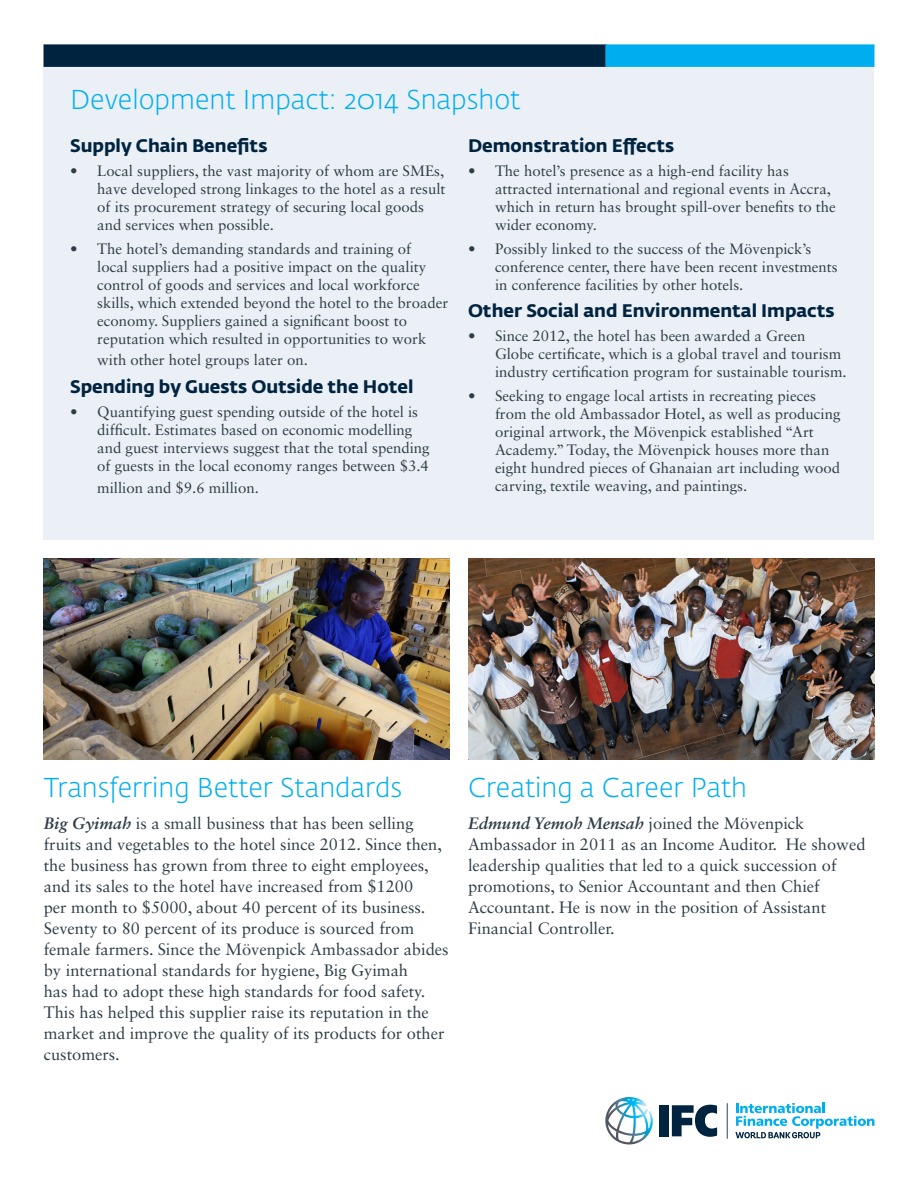
<style>
.page{position:relative;width:918px;height:1188px;background:#fff}
.page>*{position:absolute;margin:0;border:0;box-sizing:border-box;transform-origin:0 0}
.t1{font:300 27px "Fedra Sans Std";color:#00aeef}
.t2{font:700 18px "Fedra Sans Std";color:#002340}
.t3{font:16.5px/21px "Sabon LT Std";color:#2f3d47}
.t4{font:15px/18px "Sabon LT Std";color:#2f3d47}
.s1{font-weight:700;font-style:italic}
</style>
<div class="page">
<div style="left:44px;top:67px;width:830px;height:473px;background:#eaf0f5"></div>
<img style="left:44px;top:558px;width:406px;height:202px">
<img style="left:468px;top:558px;width:406px;height:202px">
<div style="left:659px;top:1105px;width:10px;height:31px;background:#002340"></div>
<svg style="left:672px;top:1105px;width:45px;height:32px"></svg>
<svg style="left:735px;top:1103px;width:139px;height:35px"></svg>
<hr style="left:727px;top:1103px;width:1px;height:36px;background:#002340">
<svg style="left:605px;top:1097px;width:48px;height:47px"></svg>
<div style="left:44px;top:44px;width:563px;height:23px;background:#002340"></div>
<div style="left:605px;top:44px;width:269px;height:23px;background:#00aeef"></div>
<p class="t1" style="left:70px;top:83px;width:452px">Development Impact: 2014 Snapshot</p>
<p class="t2" style="left:70px;top:134px;width:199px">Supply Chain Benefits</p>
<p class="t4" style="left:97px;top:161px;width:350px;text-indent:-27px">• Local suppliers, the vast majority of whom are SMEs, have developed strong linkages to the hotel as a result of its procurement strategy of securing local goods and services when possible.</p>
<p class="t4" style="left:97px;top:239px;width:353px;text-indent:-27px">• The hotel’s demanding standards and training of<br>local suppliers had a positive impact on the quality control of goods and services and local workforce skills, which extended beyond the hotel to the broader economy. Suppliers gained a significant boost to reputation which resulted in opportunities to work</p>
<p class="t4" style="left:97px;top:351px;width:212px">with other hotel groups later on.</p>
<p class="t2" style="left:70px;top:375px;width:345px">Spending by Guests Outside the Hotel</p>
<p class="t4" style="left:97px;top:403px;width:334px;text-indent:-27px">• Quantifying guest spending outside of the hotel is difficult. Estimates based on economic modelling and guest interviews suggest that the total spending of guests in the local economy ranges between $3.4</p>
<p class="t4" style="left:97px;top:478px;width:163px">million and $9.6 million.</p>
<p class="t2" style="left:468px;top:134px;width:208px">Demonstration Effects</p>
<p class="t4" style="left:495px;top:161px;width:342px;text-indent:-27px">• The hotel’s presence as a high-end facility has attracted international and regional events in Accra, which in return has brought spill-over benefits to the wider economy.</p>
<p class="t4" style="left:495px;top:239px;width:344px;text-indent:-27px">• Possibly linked to the success of the Mövenpick’s conference center, there have been recent investments in conference facilities by other hotels.</p>
<p class="t2" style="left:468px;top:299px;width:368px">Other Social and Environmental Impacts</p>
<p class="t4" style="left:495px;top:327px;width:353px;text-indent:-27px">• Since 2012, the hotel has been awarded a Green<br>Globe certificate, which is a global travel and tourism industry certification program for sustainable tourism.</p>
<p class="t4" style="left:495px;top:387px;width:347px;text-indent:-27px">• Seeking to engage local artists in recreating pieces from the old Ambassador Hotel, as well as producing original artwork, the Mövenpick established “Art Academy.” Today, the Mövenpick houses more than eight hundred pieces of Ghanaian art including wood carving, textile weaving, and paintings.</p>
<p class="t1" style="left:44px;top:771px;width:360px">Transferring Better Standards</p>
<p class="t3" style="left:44px;top:812px;width:406px"><span class="s1">Big Gyimah</span> is a small business that has been selling fruits and vegetables to the hotel since 2012. Since then, the business has grown from three to eight employees, and its sales to the hotel have increased from $1200<br>per month to $5000, about 40 percent of its business.<br>Seventy to 80 percent of its produce is sourced from female farmers. Since the Mövenpick Ambassador abides by international standards for hygiene, Big Gyimah<br>has had to adopt these high standards for food safety.<br>This has helped this supplier raise its reputation in the market and improve the quality of its products for other customers.</p>
<p class="t1" style="left:468px;top:771px;width:281px">Creating a Career Path</p>
<p class="t3" style="left:468px;top:812px;width:399px"><span class="s1">Edmund Yemoh Mensah</span> joined the Mövenpick Ambassador in 2011 as an Income Auditor. He showed leadership qualities that led to a quick succession of promotions, to Senior Accountant and then Chief Accountant. He is now in the position of Assistant Financial Controller.</p>
</div>
